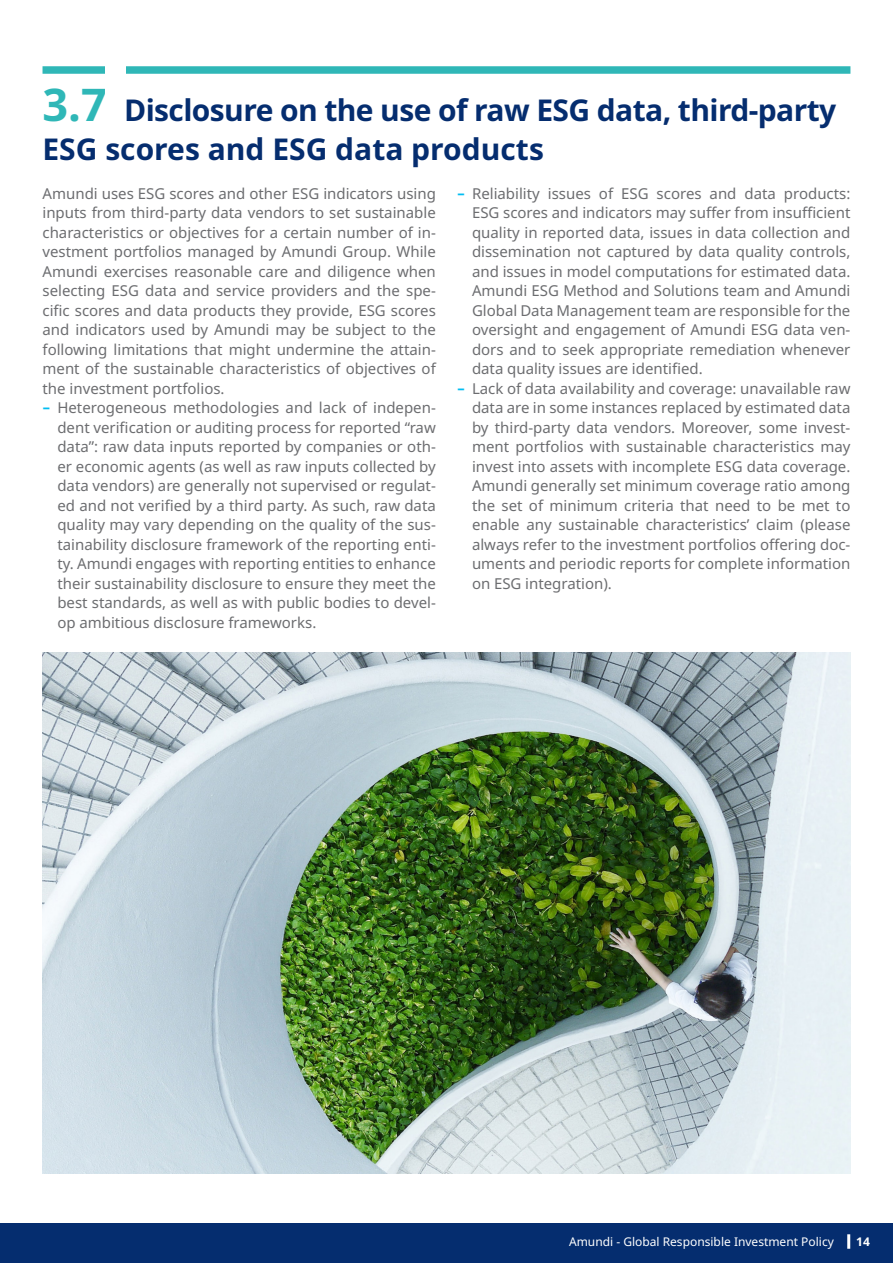
<style>
.page{position:relative;width:893px;height:1263px;background:#fff}
.page>*{position:absolute;margin:0;border:0;box-sizing:border-box;transform-origin:0 0}
.TITRE_1_1-_NUM{font:700 30px/39px "Noto Sans";letter-spacing:-.02em;color:#052d6f}
.TXT_COURANT{font:15px/19.5px "Noto Sans";color:#6c6d70;text-align:justify}
.t1{font:12px "Noto Sans";color:#fff}
.t2{font:700 12px "Noto Sans";color:#fff}
.s1{font-size:45px;color:#2fb7b7}
.s2{font-family:"Gotham";font-weight:500;color:#01bdf2}
</style>
<div class="page">
<div style="left:0;top:1223px;width:893px;height:40px;background:#052d6f"></div>
<hr style="left:847px;top:1234px;width:3px;height:15px;background:#fff">
<div style="left:43px;top:66px;width:807px;height:8px;background:#2fb7b7"></div>
<img style="left:43px;top:653px;width:807px;height:521px">
<div style="left:106px;top:65px;width:20px;height:59px;background:#fff"></div>
<p class="TITRE_1_1-_NUM" style="left:43px;top:91px;width:795px"><span class="s1">3.7</span> Disclosure on the use of raw ESG data, third-party<br>ESG scores and ESG data products</p>
<p class="TXT_COURANT" style="left:43px;top:184px;width:395px">Amundi uses ESG scores and other ESG indicators using inputs from third-party data vendors to set sustainable characteristics or objectives for a certain number of in&shy;vestment portfolios managed by Amundi Group. While Amundi exercises reasonable care and diligence when selecting ESG data and service providers and the spe&shy;cific scores and data products they provide, ESG scores and indicators used by Amundi may be subject to the following limitations that might undermine the attain&shy;ment of the sustainable characteristics of objectives of the investment portfolios.</p>
<p class="TXT_COURANT" style="left:57px;top:398px;width:380px;text-indent:-15px"><span class="s2">–</span> Heterogeneous methodologies and lack of indepen&shy;dent verification or auditing process for reported “raw data”: raw data inputs reported by companies or oth&shy;er economic agents (as well as raw inputs collected by data vendors) are generally not supervised or regulat&shy;ed and not verified by a third party. As such, raw data quality may vary depending on the quality of the sus&shy;tainability disclosure framework of the reporting enti&shy;ty. Amundi engages with reporting entities to enhance their sustainability disclosure to ensure they meet the best standards, as well as with public bodies to devel&shy;op ambitious disclosure frameworks.</p>
<p class="TXT_COURANT" style="left:472px;top:184px;width:380px;text-indent:-15px"><span class="s2">–</span> Reliability issues of ESG scores and data products:<br>ESG scores and indicators may suffer from insufficient quality in reported data, issues in data collection and dissemination not captured by data quality controls, and issues in model computations for estimated data.<br>Amundi ESG Method and Solutions team and Amundi Global Data Management team are responsible for the oversight and engagement of Amundi ESG data ven&shy;dors and to seek appropriate remediation whenever data quality issues are identified.</p>
<p class="TXT_COURANT" style="left:472px;top:379px;width:380px;text-indent:-15px"><span class="s2">–</span> Lack of data availability and coverage: unavailable raw data are in some instances replaced by estimated data by third-party data vendors. Moreover, some invest&shy;ment portfolios with sustainable characteristics may invest into assets with incomplete ESG data coverage.<br>Amundi generally set minimum coverage ratio among the set of minimum criteria that need to be met to enable any sustainable characteristics’ claim (please always refer to the investment portfolios offering doc&shy;uments and periodic reports for complete information on ESG integration).</p>
<p class="t1" style="left:569px;top:1233px;width:266px">Amundi - Global Responsible Investment Policy</p>
<p class="t2" style="left:856px;top:1233px;width:15px">14</p>
</div>
